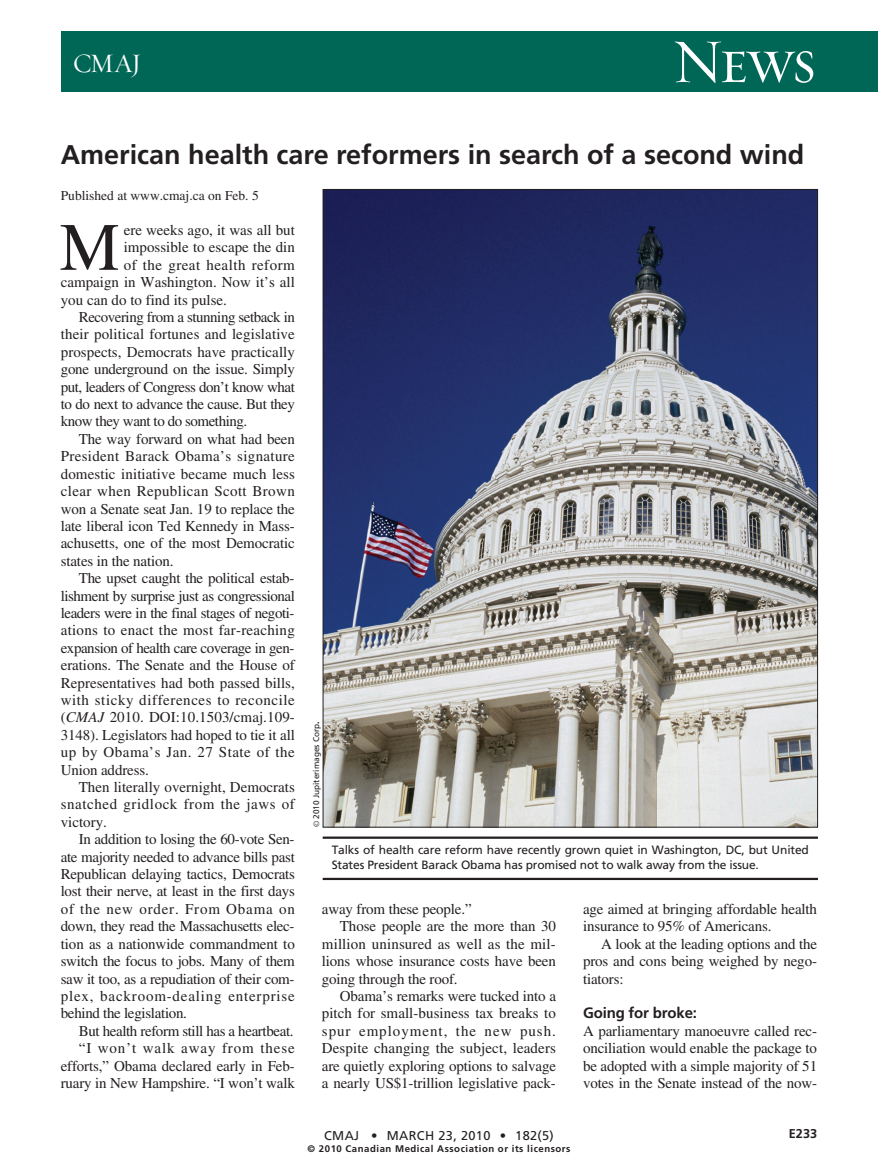
<style>
.page{position:relative;width:878px;height:1175px;background:#fff}
.page>*{position:absolute;margin:0;border:0;box-sizing:border-box;transform-origin:0 0}
.t1{font:67.5px "Times";color:#231f20}
.t2{font:63px "Requiem Display HTF Small Caps";color:#fff}
.t3{font:700 27px "Frutiger";color:#231f20}
.t4{font:27px "Requiem Display HTF Roman";color:#fff}
.t5{font:15px/17.4px "Times";letter-spacing:-.01em;color:#231f20;text-align:justify}
.t6{font:15px "Times";letter-spacing:-.03em;color:#231f20}
.t7{font:15px "Times";letter-spacing:.01em;color:#231f20}
.t8{font:15px "Times";letter-spacing:.04em;color:#231f20}
.t9{font:15px "Times";letter-spacing:.025em;color:#231f20}
.t10{font:15px "Times";letter-spacing:.055em;color:#231f20}
.t11{font:15px "Times";letter-spacing:.02em;color:#231f20}
.t12{font:15px "Times";letter-spacing:.03em;color:#231f20}
.t13{font:15px "Times";letter-spacing:.065em;color:#231f20}
.t14{font:15px "Times";letter-spacing:.06em;color:#231f20}
.t15{font:15px "Times";letter-spacing:.035em;color:#231f20}
.t16{font:700 15px "Frutiger";letter-spacing:-.01em;color:#231f20}
.t17{font:13.5px "Times";color:#231f20}
.t18{font:12.75px "Frutiger";letter-spacing:.025em;color:#231f20}
.t19{font:700 12.75px "Frutiger";color:#231f20}
.t20{font:12px/15px "Frutiger";letter-spacing:-.01em;color:#231f20}
.t21{font:700 9.6px "Frutiger";letter-spacing:.055em;color:#231f20}
.t22{font:8.25px "Frutiger";color:#231f20}
.s1{font-style:italic}
.s2{font-family:"Times"}
.s3{font-weight:900}
</style>
<div class="page">
<div style="left:61px;top:32px;width:817px;height:60px;background:#006756"></div>
<img style="left:324px;top:191px;width:492px;height:634px">
<hr style="left:322px;top:836px;width:496px;height:2px;background:#231f20">
<hr style="left:322px;top:877px;width:496px;height:3px;background:#231f20">
<h3 class="t4" style="left:73px;top:47px;width:70px">CMAJ</h3>
<h2 class="t2" style="left:671px;top:23px;width:146px">News</h2>
<h3 class="t3" style="left:61px;top:144px;width:745px">American health care reformers in search of a second wind</h3>
<p class="t17" style="left:61px;top:190px;width:199px">Published at www.cmaj.ca on Feb. 5</p>
<h1 class="t1" style="left:60px;top:224px;width:62px">M</h1>
<p class="t5" style="left:124px;top:223px;width:173px">ere weeks ago, it was all but</p>
<p class="t5" style="left:124px;top:240px;width:173px">impossible to escape the din</p>
<p class="t15" style="left:124px;top:259px;width:173px">of the great health reform</p>
<p class="t5" style="left:61px;top:275px;width:236px">campaign in Washington. Now it’s all</p>
<p class="t5" style="left:61px;top:292px;width:168px">you can do to find its pulse.</p>
<p class="t6" style="left:79px;top:312px;width:217px">Recovering from a stunning setback in</p>
<p class="t7" style="left:61px;top:329px;width:235px">their political fortunes and legislative</p>
<p class="t5" style="left:61px;top:345px;width:235px">prospects, Democrats have practically</p>
<p class="t5" style="left:61px;top:362px;width:235px">gone underground on the issue. Simply</p>
<p class="t6" style="left:61px;top:381px;width:236px">put, leaders of Congress don’t know what</p>
<p class="t6" style="left:61px;top:399px;width:235px">to do next to advance the cause. But they</p>
<p class="t6" style="left:61px;top:416px;width:188px">know they want to do something.</p>
<p class="t5" style="left:79px;top:432px;width:218px">The way forward on what had been</p>
<p class="t9" style="left:61px;top:451px;width:235px">President Barack Obama’s signature</p>
<p class="t5" style="left:61px;top:466px;width:235px">domestic initiative became much less</p>
<p class="t9" style="left:61px;top:486px;width:235px">clear when Republican Scott Brown</p>
<p class="t5" style="left:61px;top:501px;width:236px">won a Senate seat Jan. 19 to replace the</p>
<p class="t5" style="left:61px;top:519px;width:235px">late liberal icon Ted Kennedy in Mass-</p>
<p class="t5" style="left:61px;top:536px;width:236px">achusetts, one of the most Democratic</p>
<p class="t5" style="left:61px;top:553px;width:114px">states in the nation.</p>
<p class="t5" style="left:79px;top:571px;width:217px">The upset caught the political estab-</p>
<p class="t6" style="left:61px;top:590px;width:236px">lishment by surprise just as congressional</p>
<p class="t6" style="left:61px;top:607px;width:235px">leaders were in the final stages of negoti-</p>
<p class="t11" style="left:61px;top:625px;width:236px">ations to enact the most far-reaching</p>
<p class="t6" style="left:61px;top:642px;width:235px">expansion of health care coverage in gen-</p>
<p class="t5" style="left:61px;top:658px;width:236px">erations. The Senate and the House of</p>
<p class="t5" style="left:61px;top:675px;width:235px">Representatives had both passed bills,</p>
<p class="t8" style="left:61px;top:694px;width:235px">with sticky differences to reconcile</p>
<p class="t5" style="left:61px;top:710px;width:236px">(<span class="s1">CMAJ</span> 2010. DOI:10.1503/cmaj.109-</p>
<p class="t5" style="left:61px;top:727px;width:236px">3148). Legislators had hoped to tie it all</p>
<p class="t12" style="left:61px;top:747px;width:235px">up by Obama’s Jan. 27 State of the</p>
<p class="t5" style="left:61px;top:762px;width:90px">Union address.</p>
<p class="t5" style="left:79px;top:780px;width:217px">Then literally overnight, Democrats</p>
<p class="t8" style="left:61px;top:799px;width:236px">snatched gridlock from the jaws of</p>
<p class="t5" style="left:61px;top:814px;width:48px">victory.</p>
<p class="t5" style="left:79px;top:832px;width:217px">In addition to losing the 60-vote Sen-</p>
<p class="t5" style="left:61px;top:849px;width:236px">ate majority needed to advance bills past</p>
<p class="t5" style="left:61px;top:867px;width:235px">Republican delaying tactics, Democrats</p>
<p class="t5" style="left:61px;top:884px;width:236px">lost their nerve, at least in the first days</p>
<p class="t10" style="left:61px;top:903px;width:236px">of the new order. From Obama on</p>
<p class="t5" style="left:61px;top:919px;width:235px">down, they read the Massachusetts elec-</p>
<p class="t5" style="left:61px;top:936px;width:235px">tion as a nationwide commandment to</p>
<p class="t5" style="left:61px;top:954px;width:236px">switch the focus to jobs. Many of them</p>
<p class="t5" style="left:61px;top:971px;width:235px">saw it too, as a repudiation of their com-</p>
<p class="t10" style="left:61px;top:990px;width:235px">plex, backroom-dealing enterprise</p>
<p class="t5" style="left:61px;top:1006px;width:128px">behind the legislation.</p>
<p class="t5" style="left:79px;top:1023px;width:216px">But health reform still has a heartbeat.</p>
<p class="t14" style="left:79px;top:1042px;width:217px">“I won’t walk away from these</p>
<p class="t5" style="left:61px;top:1058px;width:235px">efforts,” Obama declared early in Feb-</p>
<p class="t5" style="left:61px;top:1075px;width:235px">ruary in New Hampshire. “I won’t walk</p>
<p class="t22" style="left:313px;top:827px;width:107px;rotate:-90deg"><span class="s2">©</span> 2010 Jupiterimages Corp<span class="s3">.</span></p>
<p class="t20" style="left:332px;top:843px;width:479px">Talks of health care reform have recently grown quiet in Washington, DC, but United<br>States President Barack Obama has promised not to walk away from the issue.</p>
<p class="t5" style="left:322px;top:901px;width:151px">away from these people.”</p>
<p class="t5" style="left:340px;top:919px;width:218px">Those people are the more than 30</p>
<p class="t7" style="left:322px;top:938px;width:235px">million uninsured as well as the mil-</p>
<p class="t5" style="left:322px;top:954px;width:235px">lions whose insurance costs have been</p>
<p class="t5" style="left:322px;top:971px;width:137px">going through the roof.</p>
<p class="t5" style="left:340px;top:988px;width:217px">Obama’s remarks were tucked into a</p>
<p class="t5" style="left:322px;top:1006px;width:235px">pitch for small-business tax breaks to</p>
<p class="t13" style="left:322px;top:1025px;width:236px">spur employment, the new push.</p>
<p class="t7" style="left:322px;top:1042px;width:236px">Despite changing the subject, leaders</p>
<p class="t5" style="left:322px;top:1058px;width:235px">are quietly exploring options to salvage</p>
<p class="t5" style="left:322px;top:1075px;width:235px">a nearly US$1-trillion legislative pack-</p>
<p class="t5" style="left:583px;top:901px;width:236px">age aimed at bringing affordable health insurance to 95% of Americans.</p>
<p class="t5" style="left:583px;top:936px;width:236px;text-indent:18px">A look at the leading options and the pros and cons being weighed by nego&shy;tiators:</p>
<p class="t16" style="left:583px;top:1007px;width:116px">Going for broke:</p>
<p class="t5" style="left:583px;top:1023px;width:236px">A parliamentary manoeuvre called rec&shy;onciliation would enable the package to be adopted with a simple majority of 51 votes in the Senate instead of the now-</p>
<p class="t18" style="left:324px;top:1130px;width:231px">CMAJ • MARCH 23, 2010 • 182(5)</p>
<p class="t21" style="left:307px;top:1145px;width:264px">© 2010 Canadian Medical Association or its licensors</p>
<p class="t19" style="left:788px;top:1128px;width:30px">E233</p>
</div>
